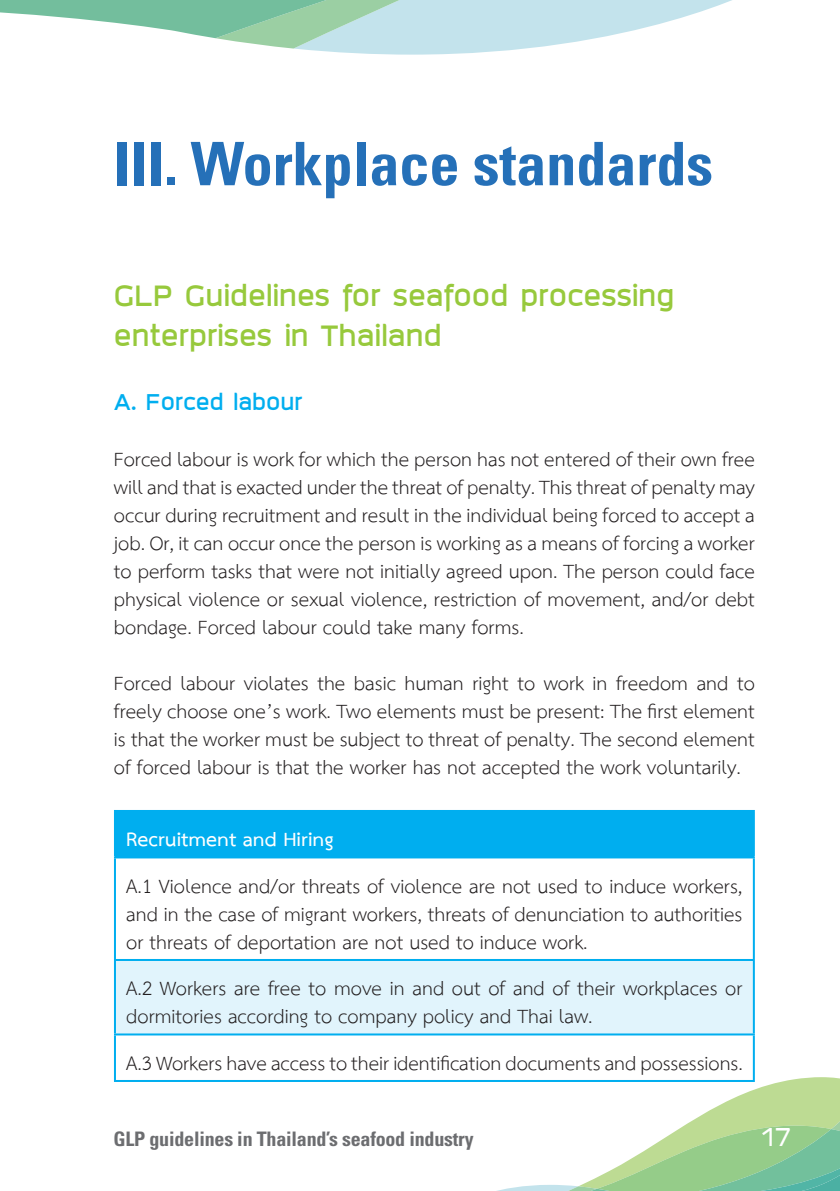
<style>
.page{position:relative;width:840px;height:1191px;background:#fff}
.page>*{position:absolute;margin:0;border:0;box-sizing:border-box;transform-origin:0 0}
.main_head{font:700 condensed 60px "Univers LT Std";color:#2570b8}
.sub_head{font:700 36px/40px "Superspace";color:#97c93c}
.t1{font:32px "Superspace";color:#fff}
.body_text{font:28px/28px "TH Sarabun PSK";color:#231f20;text-align:justify}
.body_text-2{font:700 28px "TH Sarabun PSK";color:#fff}
.sub_head2{font:700 28px "Superspace";color:#00aeef}
.t2{font:700 condensed 20px "Univers LT Std";letter-spacing:-.01em;color:#6c6d70}
</style>
<div class="page">
<svg style="left:497px;top:1077px;width:342px;height:114px"></svg>
<svg style="left:0;top:0;width:732px;height:55px"></svg>
<div style="left:115px;top:811px;width:638px;height:46px;background:#00aeef"></div>
<div style="left:115px;top:960px;width:638px;height:74px;background:#e1f4fc"></div>
<hr style="left:114px;top:810px;width:640px;height:2px;background:#00aeef">
<hr style="left:114px;top:812px;width:2px;height:44px;background:#00aeef">
<hr style="left:752px;top:812px;width:2px;height:44px;background:#00aeef">
<hr style="left:114px;top:856px;width:640px;height:2px;background:#00aeef">
<hr style="left:114px;top:858px;width:2px;height:101px;background:#00aeef">
<hr style="left:752px;top:858px;width:2px;height:101px;background:#00aeef">
<hr style="left:114px;top:959px;width:640px;height:2px;background:#00aeef">
<hr style="left:114px;top:961px;width:2px;height:72px;background:#00aeef">
<hr style="left:752px;top:961px;width:2px;height:72px;background:#00aeef">
<hr style="left:114px;top:1033px;width:640px;height:2px;background:#00aeef">
<hr style="left:114px;top:1035px;width:2px;height:45px;background:#00aeef">
<hr style="left:752px;top:1035px;width:2px;height:45px;background:#00aeef">
<hr style="left:114px;top:1080px;width:640px;height:2px;background:#00aeef">
<p class="main_head" style="left:114px;top:127px;width:600px">III. Workplace standards</p>
<p class="sub_head" style="left:114px;top:276px;width:561px">GLP Guidelines for seafood processing enterprises in Thailand</p>
<p class="sub_head2" style="left:114px;top:385px;width:190px">A. Forced labour</p>
<p class="body_text" style="left:114px;top:446px;width:642px">Forced labour is work for which the person has not entered of their own free will and that is exacted under the threat of penalty. This threat of penalty may occur during recruitment and result in the individual being forced to accept a job. Or, it can occur once the person is working as a means of forcing a worker to perform tasks that were not initially agreed upon. The person could face physical violence or sexual violence, restriction of movement, and/or debt bondage. Forced labour could take many forms.</p>
<p class="body_text" style="left:114px;top:670px;width:642px">Forced labour violates the basic human right to work in freedom and to freely choose one’s work. Two elements must be present: The first element is that the worker must be subject to threat of penalty. The second element of forced labour is that the worker has not accepted the work voluntarily.</p>
<p class="body_text-2" style="left:126px;top:822px;width:209px">Recruitment and Hiring</p>
<p class="body_text" style="left:126px;top:872px;width:617px">A.1 Violence and/or threats of violence are not used to induce workers, and in the case of migrant workers, threats of denunciation to authorities or threats of deportation are not used to induce work.</p>
<p class="body_text" style="left:126px;top:975px;width:617px">A.2 Workers are free to move in and out of and of their workplaces or dormitories according to company policy and Thai law.</p>
<p class="body_text" style="left:126px;top:1049px;width:617px">A.3 Workers have access to their identification documents and possessions.</p>
<p class="t2" style="left:113px;top:1126px;width:361px">GLP guidelines in Thailand’s seafood industry</p>
<p class="t1" style="left:760px;top:1117px;width:32px">17</p>
</div>
